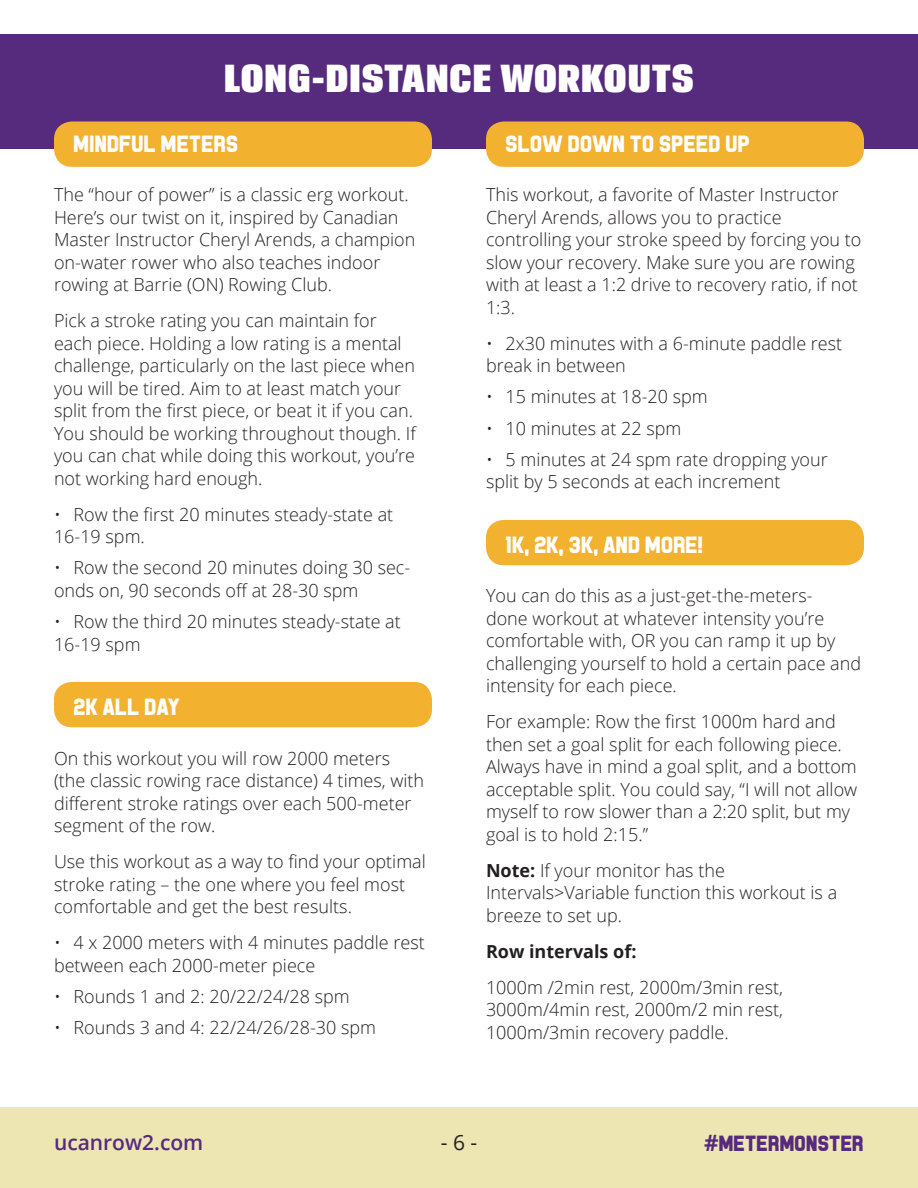
<style>
.page{position:relative;width:918px;height:1188px;background:#fff}
.page>*{position:absolute;margin:0;border:0;box-sizing:border-box;transform-origin:0 0}
.H1_-_Headline{font:42px "Breuer Headline";letter-spacing:.025em;color:#fff}
.Workout_Name{font:24px "Piston Pressure";letter-spacing:.025em;color:#fff}
.t1{font:22.5px "Piston Pressure";letter-spacing:.025em;color:#562a7d}
.t2{font:600 21px "Open Sans";color:#562a7d}
.t3{font:21px "Open Sans";color:#231f20}
.Workout_Copy{font:300 18px/22.5px "Open Sans";color:#231f20}
.Workout_Copy-2{font:700 18px "Open Sans";color:#231f20}
.s1{font-weight:700}
.s2{font-family:"Open Sans";font-weight:700}
</style>
<div class="page">
<div style="left:0;top:1107px;width:918px;height:81px;background:#ede6b3"></div>
<div style="left:0;top:34px;width:918px;height:114px;background:#562a7d"></div>
<div style="left:54px;top:122px;width:378px;height:45px;background:#f3b130;border-radius:18px"></div>
<div style="left:486px;top:122px;width:378px;height:45px;background:#f3b130;border-radius:18px"></div>
<div style="left:486px;top:520px;width:378px;height:45px;background:#f3b130;border-radius:18px"></div>
<div style="left:54px;top:682px;width:378px;height:45px;background:#f3b130;border-radius:18px"></div>
<p class="H1_-_Headline" style="left:224px;top:55px;width:471px">LONG-DISTANCE WORKOUTS</p>
<p class="Workout_Name" style="left:74px;top:132px;width:166px">MINDFUL METERS</p>
<p class="Workout_Copy" style="left:54px;top:183px;width:363px">The “hour of power” is a classic erg workout.<br>Here’s our twist on it, inspired by Canadian Master Instructor Cheryl Arends, a champion on-water rower who also teaches indoor rowing at Barrie (ON) Rowing Club.</p>
<p class="Workout_Copy" style="left:54px;top:309px;width:363px">Pick a stroke rating you can maintain for each piece. Holding a low rating is a mental challenge, particularly on the last piece when you will be tired. Aim to at least match your split from the first piece, or beat it if you can.<br>You should be working throughout though. If you can chat while doing this workout, you’re not working hard enough.</p>
<p class="Workout_Copy" style="left:54px;top:503px;width:341px">• Row the first 20 minutes steady-state at<br>16-19 spm.</p>
<p class="Workout_Copy" style="left:54px;top:556px;width:358px">• Row the second 20 minutes doing 30 sec&shy;onds on, 90 seconds off at 28-30 spm</p>
<p class="Workout_Copy" style="left:54px;top:610px;width:348px">• Row the third 20 minutes steady-state at<br>16-19 spm</p>
<p class="Workout_Name" style="left:74px;top:695px;width:107px">2K ALL DAY</p>
<p class="Workout_Copy" style="left:54px;top:746px;width:372px">On this workout you will row 2000 meters (the classic rowing race distance) 4 times, with different stroke ratings over each 500-meter segment of the row.</p>
<p class="Workout_Copy" style="left:54px;top:850px;width:373px">Use this workout as a way to find your optimal stroke rating – the one where you feel most comfortable and get the best results.</p>
<p class="Workout_Copy" style="left:54px;top:931px;width:372px">• 4 x 2000 meters with 4 minutes paddle rest between each 2000-meter piece</p>
<p class="Workout_Copy" style="left:54px;top:984px;width:297px">• Rounds 1 and 2: 20/22/24/28 spm</p>
<p class="Workout_Copy" style="left:54px;top:1016px;width:324px">• Rounds 3 and 4: 22/24/26/28-30 spm</p>
<p class="Workout_Name" style="left:506px;top:132px;width:245px">SLOW DOWN TO SPEED UP</p>
<p class="Workout_Copy" style="left:486px;top:183px;width:377px">This workout, a favorite of Master Instructor Cheryl Arends, allows you to practice controlling your stroke speed by forcing you to slow your recovery. Make sure you are rowing with at least a 1:2 drive to recovery ratio, if not 1:3.</p>
<p class="Workout_Copy" style="left:486px;top:332px;width:358px">• 2x30 minutes with a 6-minute paddle rest break in between</p>
<p class="Workout_Copy" style="left:486px;top:385px;width:223px">• 15 minutes at 18-20 spm</p>
<p class="Workout_Copy" style="left:486px;top:416px;width:197px">• 10 minutes at 22 spm</p>
<p class="Workout_Copy" style="left:486px;top:447px;width:343px">• 5 minutes at 24 spm rate dropping your split by 5 seconds at each increment</p>
<p class="Workout_Name" style="left:506px;top:533px;width:199px">1K, 2K, 3K, AND MORE!</p>
<p class="Workout_Copy" style="left:486px;top:584px;width:377px">You can do this as a just-get-the-meters-<br>done workout at whatever intensity you’re comfortable with, OR you can ramp it up by challenging yourself to hold a certain pace and intensity for each piece.</p>
<p class="Workout_Copy" style="left:486px;top:710px;width:373px">For example: Row the first 1000m hard and then set a goal split for each following piece.<br>Always have in mind a goal split, and a bottom acceptable split. You could say, “I will not allow myself to row slower than a 2:20 split, but my goal is to hold 2:15.”</p>
<p class="Workout_Copy" style="left:486px;top:858px;width:353px"><span class="s1">Note:</span> If your monitor has the<br>Intervals&gt;Variable function this workout is a breeze to set up.</p>
<p class="Workout_Copy-2" style="left:486px;top:938px;width:152px">Row intervals of:</p>
<p class="Workout_Copy" style="left:486px;top:975px;width:299px;text-align:justify">1000m /2min rest, 2000m/3min rest, 3000m/4min rest, 2000m/2 min rest, 1000m/3min recovery paddle.</p>
<p class="t2" style="left:54px;top:1128px;width:151px">ucanrow2.com</p>
<p class="t3" style="left:441px;top:1128px;width:38px">- 6 -</p>
<p class="t1" style="left:704px;top:1133px;width:161px"><span class="s2">#</span>METERMONSTER</p>
</div>
